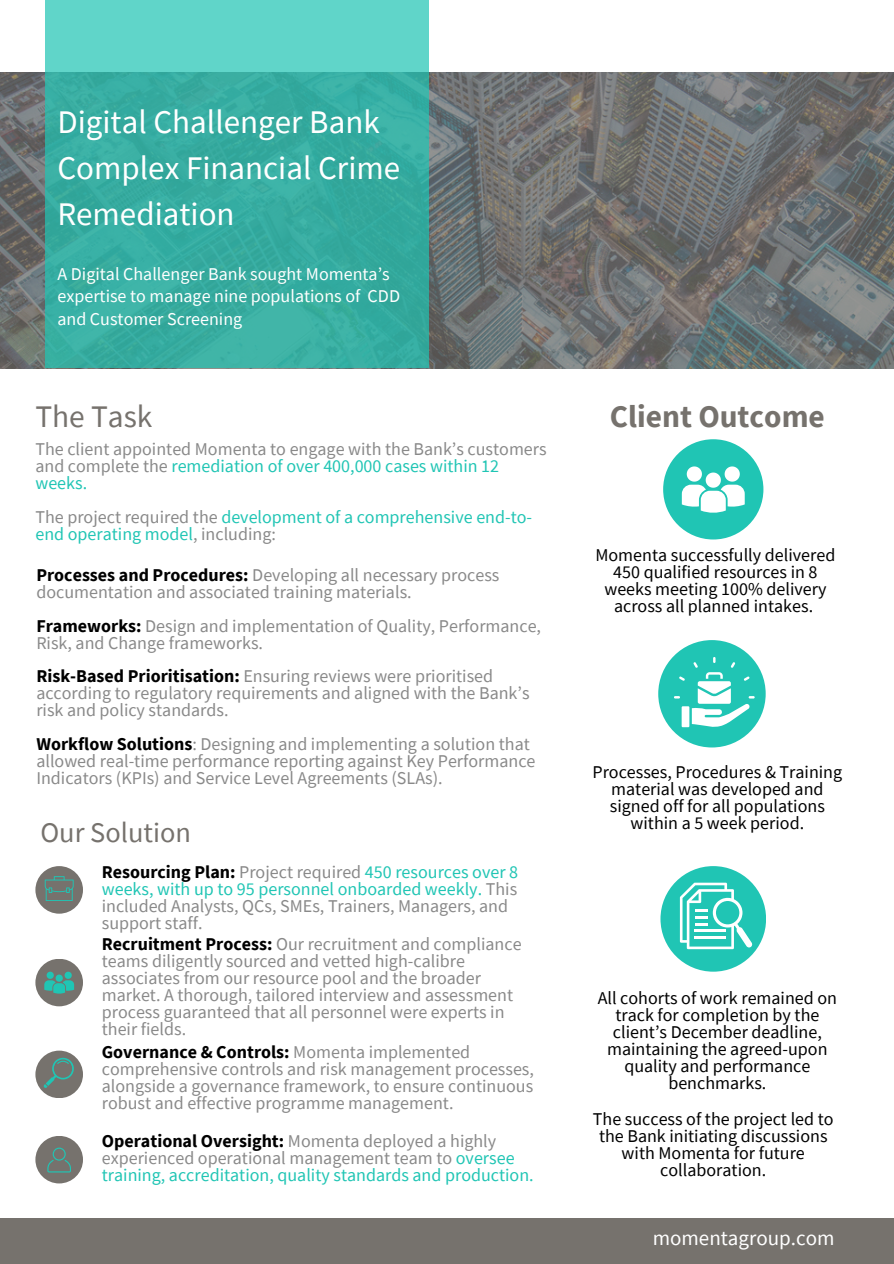
<style>
.page{position:relative;width:894px;height:1264px;background:#fff}
.page>*{position:absolute;margin:0;border:0;box-sizing:border-box;transform-origin:0 0}
.t1{font:33px/46.2px "Source Sans Pro";color:#fff}
.t2{font:700 31.35px "Source Sans Pro";color:#76726d}
.t3{font:31.35px "Source Sans Pro";color:#76726d}
.t4{font:28.35px "Source Sans Pro";color:#76726d}
.t5{font:21px "Source Sans Pro";color:#fff}
.t6{font:18px/16.8px "Source Sans Pro";color:#898989}
.t7{font:18px/16.8px "Source Sans Pro";color:#000;text-align:center}
.t8{font:18px/22.5px "Source Sans Pro";color:#fff}
.t9{font:18px/16.8px "Source Sans Pro";color:#20c5b4}
.s1{color:#20c5b4}
.s2{color:#898989}
.s3{font-weight:700;color:#000}
</style>
<div class="page">
<div style="left:0;top:1217px;width:893px;height:46px;background:#76726d"></div>
<svg style="left:0;top:72px;width:893px;height:297px;background:#6e7171"></svg>
<svg style="left:46px;top:0;width:383px;height:368px;background:#3eb4a8"></svg>
<div style="left:35px;top:866px;width:48px;height:47px;background:#76726d;border-radius:50%"></div>
<svg style="left:45px;top:876px;width:28px;height:24px"></svg>
<div style="left:35px;top:1050px;width:48px;height:48px;background:#76726d;border-radius:50%"></div>
<svg style="left:43px;top:1057px;width:31px;height:31px"></svg>
<div style="left:35px;top:958px;width:48px;height:48px;background:#76726d;border-radius:50%"></div>
<svg style="left:44px;top:971px;width:30px;height:23px"></svg>
<div style="left:35px;top:1135px;width:48px;height:48px;background:#76726d;border-radius:50%"></div>
<svg style="left:47px;top:1147px;width:24px;height:24px"></svg>
<div style="left:663px;top:439px;width:100px;height:100px;background:#20c5b4;border-radius:50%"></div>
<svg style="left:681px;top:466px;width:63px;height:47px"></svg>
<div style="left:658px;top:640px;width:107px;height:107px;background:#20c5b4;border-radius:50%"></div>
<svg style="left:674px;top:657px;width:80px;height:72px"></svg>
<div style="left:660px;top:866px;width:105px;height:105px;background:#20c5b4;border-radius:50%"></div>
<svg style="left:679px;top:882px;width:73px;height:67px"></svg>
<hr style="left:694px;top:929px;width:32px;height:3px;background:#fff">
<hr style="left:694px;top:936px;width:32px;height:2px;background:#fff">
<h2 class="t1" style="left:57px;top:98px;width:344px">Digital Challenger Bank<br>Complex Financial Crime<br>Remediation</h2>
<p class="t8" style="left:57px;top:262px;width:344px">A Digital Challenger Bank sought Momenta’s expertise to manage nine populations of CDD and Customer Screening</p>
<p class="t3" style="left:35px;top:396px;width:118px">The Task</p>
<h3 class="t6" style="left:35px;top:440px;width:512px">The client appointed Momenta to engage with the Bank’s customers and complete the <span class="s1">remediation of over 400,000 cases within 12 weeks.</span></h3>
<h1 class="t9" style="left:35px;top:508px;width:498px"><span class="s2">The project required the</span> development of a comprehensive end-to&shy;end operating model<span class="s2">, including:</span></h1>
<p class="t6" style="left:36px;top:566px;width:464px"><span class="s3">Processes and Procedures:</span> Developing all necessary process documentation and associated training materials.</p>
<p class="t6" style="left:36px;top:617px;width:506px"><span class="s3">Frameworks:</span> Design and implementation of Quality, Performance,<br>Risk, and Change frameworks.</p>
<p class="t6" style="left:36px;top:667px;width:494px"><span class="s3">Risk-Based Prioritisation:</span> Ensuring reviews were prioritised according to regulatory requirements and aligned with the Bank’s risk and policy standards.</p>
<p class="t6" style="left:36px;top:735px;width:500px"><span class="s3">Workflow Solutions</span>: Designing and implementing a solution that allowed real-time performance reporting against Key Performance<br>Indicators (KPIs) and Service Level Agreements (SLAs).</p>
<p class="t4" style="left:40px;top:814px;width:152px">Our Solution</p>
<p class="t6" style="left:102px;top:863px;width:417px"><span class="s3">Resourcing Plan:</span> Project required <span class="s1">450 resources over 8 weeks, with up to 95 personnel onboarded weekly.</span> This included Analysts, QCs, SMEs, Trainers, Managers, and support staff.</p>
<p class="t6" style="left:102px;top:935px;width:421px"><span class="s3">Recruitment Process:</span> Our recruitment and compliance teams diligently sourced and vetted high-calibre associates from our resource pool and the broader market. A thorough, tailored interview and assessment process guaranteed that all personnel were experts in their fields.</p>
<p class="t6" style="left:102px;top:1043px;width:433px"><span class="s3">Governance &amp; Controls:</span> Momenta implemented comprehensive controls and risk management processes, alongside a governance framework, to ensure continuous robust and effective programme management.</p>
<p class="t6" style="left:102px;top:1132px;width:433px"><span class="s3">Operational Oversight:</span> Momenta deployed a highly experienced operational management team to <span class="s1">oversee training, accreditation, quality standards and production.</span></p>
<p class="t2" style="left:609px;top:396px;width:216px">Client Outcome</p>
<p class="t7" style="left:595px;top:546px;width:241px">Momenta successfully delivered<br>450 qualified resources in 8 weeks meeting 100% delivery across all planned intakes.</p>
<p class="t7" style="left:592px;top:763px;width:251px">Processes, Procedures &amp; Training material was developed and signed off for all populations within a 5 week period.</p>
<p class="t7" style="left:597px;top:989px;width:241px">All cohorts of work remained on track for completion by the client’s December deadline, maintaining the agreed-upon quality and performance benchmarks.</p>
<p class="t7" style="left:592px;top:1110px;width:242px">The success of the project led to the Bank initiating discussions with Momenta for future collaboration.</p>
<p class="t5" style="left:652px;top:1224px;width:183px">momentagroup.com</p>
</div>
